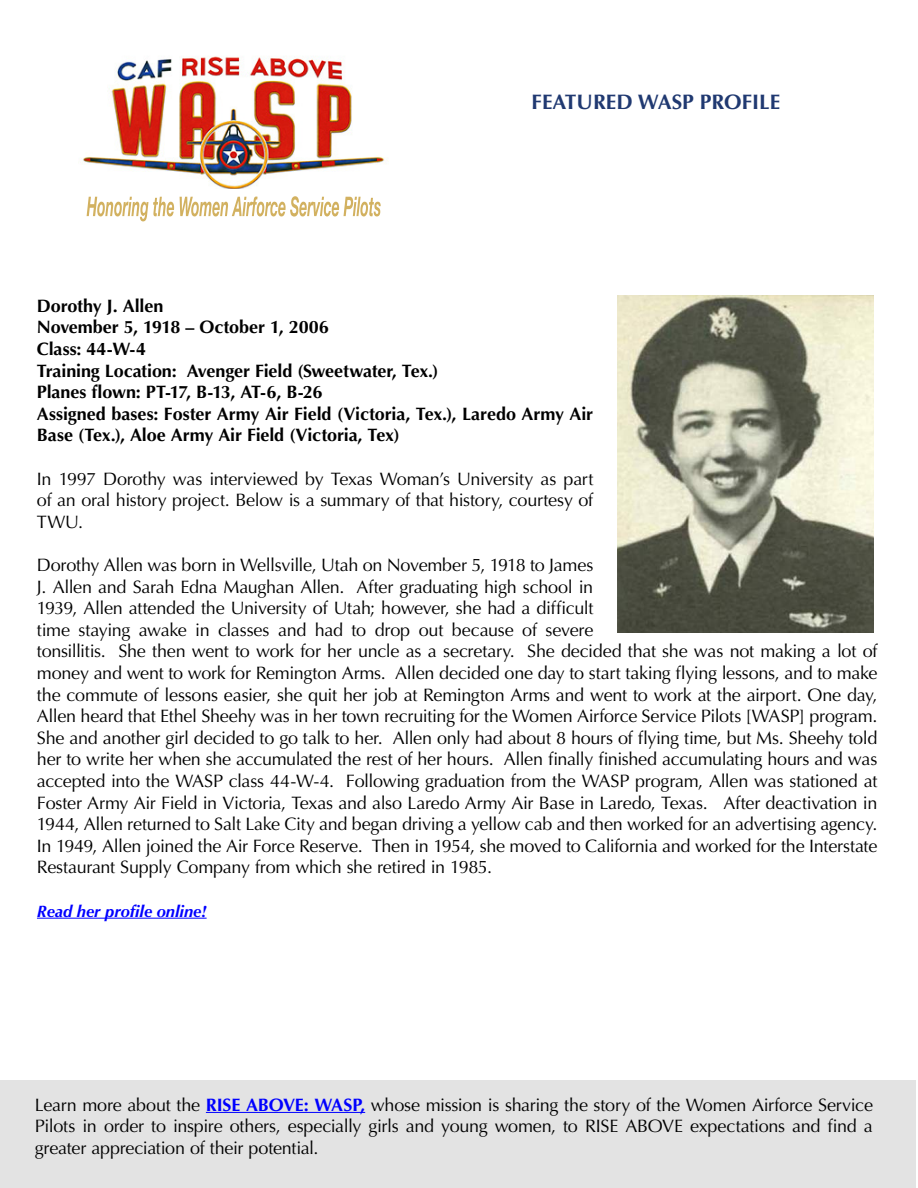
<style>
.page{position:relative;width:918px;height:1188px;background:#fff}
.page>*{position:absolute;margin:0;border:0;box-sizing:border-box;transform-origin:0 0}
.t1{font:700 21px "Optima";color:#203971}
.t2{font:18px/21.6px "Optima";letter-spacing:-.015em;color:#000;text-align:justify}
.t3{font:700 18px/21.6px "Optima";letter-spacing:-.005em;color:#000}
.t4{font:italic 700 16.5px "Optima";letter-spacing:-.005em;color:#00f}
.s1{font-weight:700;color:#00f}
</style>
<div class="page">
<div style="left:0;top:1081px;width:916px;height:107px;background:#e3e3e3"></div>
<img style="left:83px;top:56px;width:305px;height:133px">
<svg style="left:87px;top:196px;width:294px;height:25px"></svg>
<hr style="left:206px;top:1112px;width:159px;height:1px;background:#00f">
<hr style="left:37px;top:918px;width:170px;height:1px;background:#00f">
<img style="left:617px;top:295px;width:256px;height:338px">
<p class="t1" style="left:532px;top:93px;width:250px">FEATURED WASP PROFILE</p>
<p class="t3" style="left:37px;top:297px;width:558px">Dorothy J. Allen<br>November 5, 1918 – October 1, 2006<br>Class: 44-W-4<br>Training Location: Avenger Field (Sweetwater, Tex.)<br>Planes flown: PT-17, B-13, AT-6, B-26<br>Assigned bases: Foster Army Air Field (Victoria, Tex.), Laredo Army Air Base (Tex.), Aloe Army Air Field (Victoria, Tex)</p>
<p class="t2" style="left:37px;top:468px;width:558px">In 1997 Dorothy was interviewed by Texas Woman’s University as part of an oral history project. Below is a summary of that history, courtesy of TWU.</p>
<p class="t2" style="left:37px;top:554px;width:842px;text-align:left">Dorothy Allen was born in Wellsville, Utah on November 5, 1918 to James<br>J. Allen and Sarah Edna Maughan Allen. After graduating high school in<br>1939, Allen attended the University of Utah; however, she had a difficult<br>time staying awake in classes and had to drop out because of severe<br>tonsillitis. She then went to work for her uncle as a secretary. She decided that she was not making a lot of money and went to work for Remington Arms. Allen decided one day to start taking flying lessons, and to make the commute of lessons easier, she quit her job at Remington Arms and went to work at the airport. One day, Allen heard that Ethel Sheehy was in her town recruiting for the Women Airforce Service Pilots [WASP] program.<br>She and another girl decided to go talk to her. Allen only had about 8 hours of flying time, but Ms. Sheehy told her to write her when she accumulated the rest of her hours. Allen finally finished accumulating hours and was accepted into the WASP class 44-W-4. Following graduation from the WASP program, Allen was stationed at Foster Army Air Field in Victoria, Texas and also Laredo Army Air Base in Laredo, Texas. After deactivation in 1944, Allen returned to Salt Lake City and began driving a yellow cab and then worked for an advertising agency.<br>In 1949, Allen joined the Air Force Reserve. Then in 1954, she moved to California and worked for the Interstate Restaurant Supply Company from which she retired in 1985.</p>
<p class="t4" style="left:37px;top:901px;width:171px">Read her profile online!</p>
<p class="t2" style="left:35px;top:1095px;width:840px">Learn more about the <span class="s1">RISE ABOVE: WASP,</span> whose mission is sharing the story of the Women Airforce Service Pilots in order to inspire others, especially girls and young women, to RISE ABOVE expectations and find a greater appreciation of their potential.</p>
</div>
